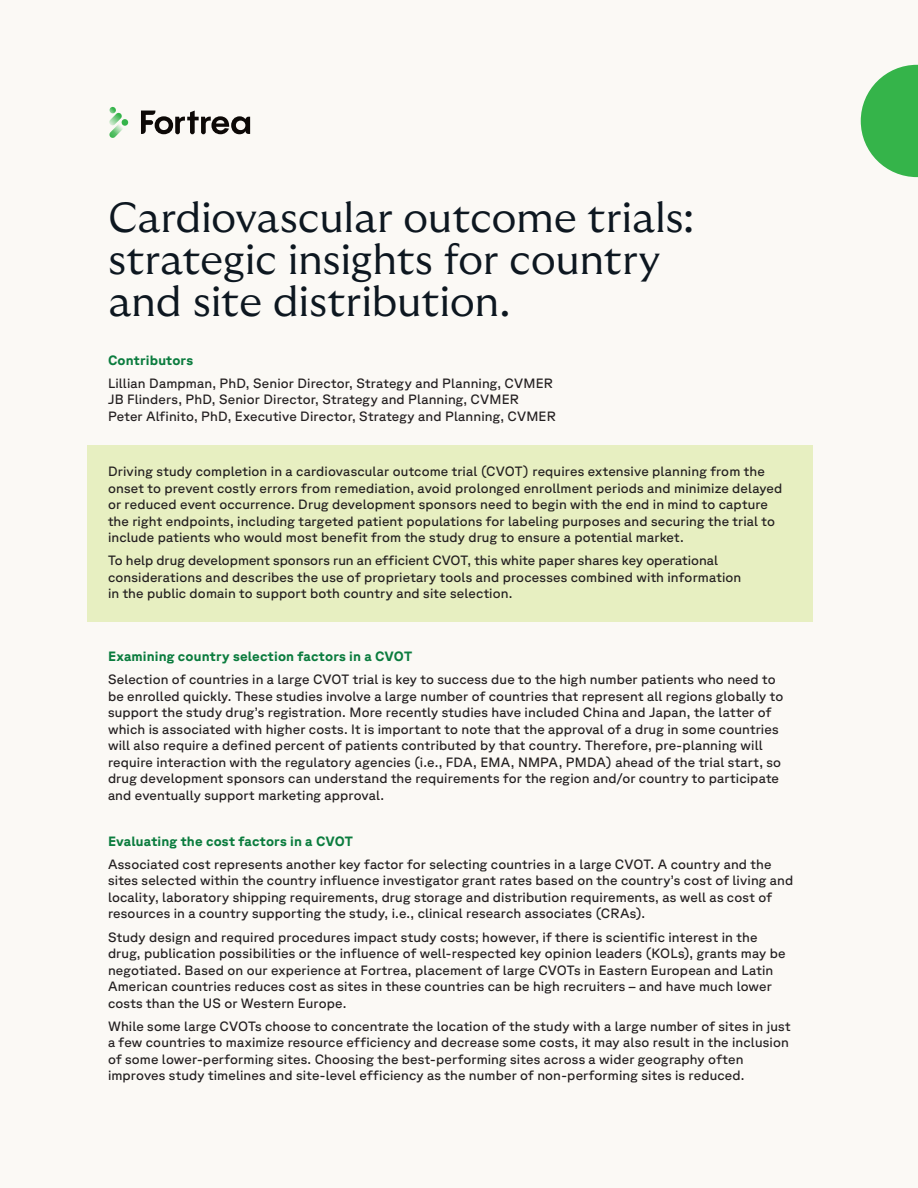
<style>
.page{position:relative;width:918px;height:1188px;background:#fbf9f5}
.page>*{position:absolute;margin:0;border:0;box-sizing:border-box;transform-origin:0 0}
.Headline{font:300 42px/42px "GT Ultra Median";letter-spacing:-.01em;color:#0d1720}
.Body_Copy{font:13.5px/16.5px "GT Planar";letter-spacing:.01em;color:#231f20}
.Body_Header_-_Forest{font:700 13.5px "GT Planar";letter-spacing:.015em;color:#0b7c3e}
.Body_Copy-2{font:700 13.5px "GT Planar";letter-spacing:.015em;color:#0b7c3e}
</style>
<div class="page">
<svg style="left:141px;top:111px;width:109px;height:23px"></svg>
<svg style="left:109px;top:107px;width:20px;height:31px"></svg>
<div style="left:87px;top:446px;width:726px;height:176px;background:#e7efc1"></div>
<svg style="left:861px;top:65px;width:57px;height:112px"></svg>
<p class="Headline" style="left:108px;top:197px;width:588px">Cardiovascular outcome trials: strategic insights for country and site distribution.</p>
<p class="Body_Copy-2" style="left:108px;top:352px;width:87px">Contributors</p>
<p class="Body_Copy" style="left:108px;top:375px;width:449px">Lillian Dampman, PhD, Senior Director, Strategy and Planning, CVMER<br>JB Flinders, PhD, Senior Director, Strategy and Planning, CVMER<br>Peter Alfinito, PhD, Executive Director, Strategy and Planning, CVMER</p>
<p class="Body_Copy" style="left:108px;top:463px;width:676px">Driving study completion in a cardiovascular outcome trial (CVOT) requires extensive planning from the onset to prevent costly errors from remediation, avoid prolonged enrollment periods and minimize delayed or reduced event occurrence. Drug development sponsors need to begin with the end in mind to capture the right endpoints, including targeted patient populations for labeling purposes and securing the trial to include patients who would most benefit from the study drug to ensure a potential market.</p>
<p class="Body_Copy" style="left:108px;top:552px;width:635px">To help drug development sponsors run an efficient CVOT, this white paper shares key operational considerations and describes the use of proprietary tools and processes combined with information in the public domain to support both country and site selection.</p>
<p class="Body_Header_-_Forest" style="left:108px;top:648px;width:306px">Examining country selection factors in a CVOT</p>
<p class="Body_Copy" style="left:108px;top:671px;width:677px">Selection of countries in a large CVOT trial is key to success due to the high number patients who need to be enrolled quickly. These studies involve a large number of countries that represent all regions globally to support the study drug’s registration. More recently studies have included China and Japan, the latter of which is associated with higher costs. It is important to note that the approval of a drug in some countries will also require a defined percent of patients contributed by that country. Therefore, pre-planning will require interaction with the regulatory agencies (i.e., FDA, EMA, NMPA, PMDA) ahead of the trial start, so drug development sponsors can understand the requirements for the region and/or country to participate and eventually support marketing approval.</p>
<p class="Body_Header_-_Forest" style="left:108px;top:833px;width:247px">Evaluating the cost factors in a CVOT</p>
<p class="Body_Copy" style="left:108px;top:856px;width:687px">Associated cost represents another key factor for selecting countries in a large CVOT. A country and the sites selected within the country influence investigator grant rates based on the country’s cost of living and locality, laboratory shipping requirements, drug storage and distribution requirements, as well as cost of resources in a country supporting the study, i.e., clinical research associates (CRAs).</p>
<p class="Body_Copy" style="left:108px;top:928px;width:679px">Study design and required procedures impact study costs; however, if there is scientific interest in the drug, publication possibilities or the influence of well-respected key opinion leaders (KOLs), grants may be negotiated. Based on our experience at Fortrea, placement of large CVOTs in Eastern European and Latin American countries reduces cost as sites in these countries can be high recruiters – and have much lower costs than the US or Western Europe.</p>
<p class="Body_Copy" style="left:108px;top:1018px;width:684px">While some large CVOTs choose to concentrate the location of the study with a large number of sites in just a few countries to maximize resource efficiency and decrease some costs, it may also result in the inclusion of some lower-performing sites. Choosing the best-performing sites across a wider geography often improves study timelines and site-level efficiency as the number of non-performing sites is reduced.</p>
</div>
